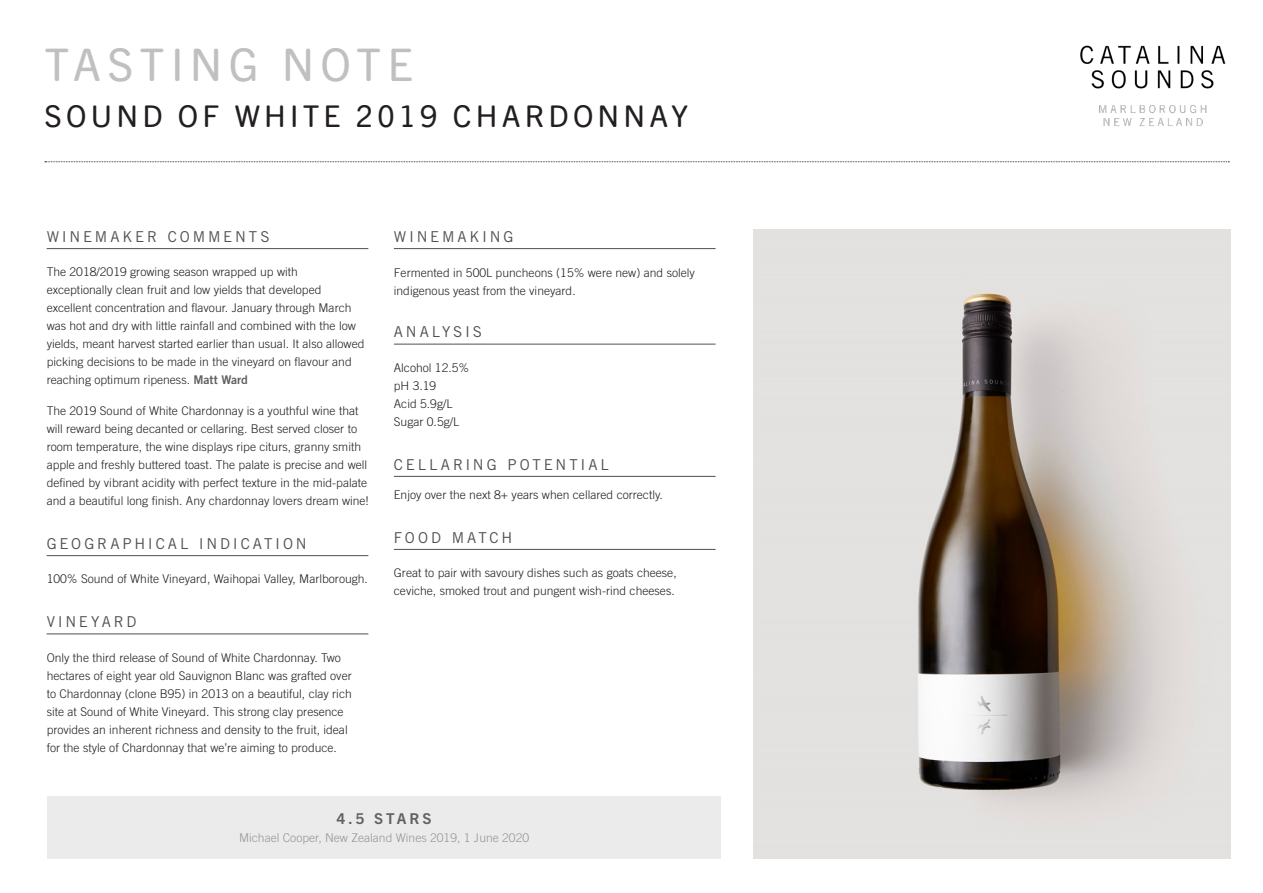
<style>
.page{position:relative;width:1263px;height:893px;background:#fff}
.page>*{position:absolute;margin:0;border:0;box-sizing:border-box;transform-origin:0 0}
.t1{font:45px "Trade Gothic Next SR Pro";letter-spacing:.14em;color:#c1c0c0}
.t2{font:30px "Trade Gothic Next SR Pro";letter-spacing:.14em;color:#231f20}
.TN_TITLES_Shiraz{font:15px "Trade Gothic LT Std";letter-spacing:.19em;color:#4f514f}
.TITLE_-_NO_LINE{font:700 15px "Trade Gothic Next LT Pro";letter-spacing:.2em;color:#606364}
.Introduction_text{font:300 12px/18px "Trade Gothic LT Std";color:#231f20}
.TN_TITLES_Shiraz-2{font:300 12px/18px "Trade Gothic LT Std";color:#231f20}
.TITLE_-_NO_LINE-2{font:300 12px "Trade Gothic LT Std";color:#939598}
.s1{font-family:"Trade Gothic LT Std Bd 2";font-weight:400;color:#5f6262}
</style>
<div class="page">
<svg style="left:45px;top:161px;width:1184px;height:1px"></svg>
<img style="left:1080px;top:45px;width:146px;height:81px">
<hr style="left:47px;top:248px;width:321px;height:1px;background:#4f514f">
<hr style="left:47px;top:555px;width:321px;height:1px;background:#4f514f">
<hr style="left:47px;top:633px;width:321px;height:1px;background:#4f514f">
<hr style="left:394px;top:248px;width:322px;height:1px;background:#4f514f">
<hr style="left:394px;top:344px;width:322px;height:1px;background:#4f514f">
<hr style="left:394px;top:476px;width:322px;height:1px;background:#4f514f">
<hr style="left:394px;top:549px;width:322px;height:1px;background:#4f514f">
<img style="left:753px;top:230px;width:478px;height:629px">
<div style="left:48px;top:796px;width:673px;height:63px;background:#ebebec"></div>
<p class="t1" style="left:45px;top:33px;width:370px">TASTING NOTE</p>
<p class="t2" style="left:45px;top:96px;width:645px">SOUND OF WHITE 2019 CHARDONNAY</p>
<p class="TN_TITLES_Shiraz" style="left:47px;top:227px;width:224px">WINEMAKER COMMENTS</p>
<p class="Introduction_text" style="left:47px;top:263px;width:319px">The 2018/2019 growing season wrapped up with exceptionally clean fruit and low yields that developed excellent concentration and flavour. January through March was hot and dry with little rainfall and combined with the low yields, meant harvest started earlier than usual. It also allowed picking decisions to be made in the vineyard on flavour and reaching optimum ripeness. <span class="s1">Matt Ward</span></p>
<p class="Introduction_text" style="left:47px;top:402px;width:323px">The 2019 Sound of White Chardonnay is a youthful wine that will reward being decanted or cellaring. Best served closer to room temperature, the wine displays ripe citurs, granny smith apple and freshly buttered toast. The palate is precise and well defined by vibrant acidity with perfect texture in the mid-palate and a beautiful long finish. Any chardonnay lovers dream wine!</p>
<p class="TN_TITLES_Shiraz" style="left:47px;top:534px;width:262px">GEOGRAPHICAL INDICATION</p>
<p class="Introduction_text" style="left:47px;top:570px;width:323px">100% Sound of White Vineyard, Waihopai Valley, Marlborough.</p>
<p class="TN_TITLES_Shiraz" style="left:47px;top:613px;width:91px">VINEYARD</p>
<p class="Introduction_text" style="left:47px;top:648px;width:307px">Only the third release of Sound of White Chardonnay. Two hectares of eight year old Sauvignon Blanc was grafted over to Chardonnay (clone B95) in 2013 on a beautiful, clay rich site at Sound of White Vineyard. This strong clay presence provides an inherent richness and density to the fruit, ideal for the style of Chardonnay that we’re aiming to produce.</p>
<p class="TN_TITLES_Shiraz" style="left:394px;top:227px;width:121px">WINEMAKING</p>
<p class="TN_TITLES_Shiraz-2" style="left:394px;top:264px;width:303px">Fermented in 500L puncheons (15% were new) and solely indigenous yeast from the vineyard.</p>
<p class="TN_TITLES_Shiraz" style="left:394px;top:323px;width:90px">ANALYSIS</p>
<p class="Introduction_text" style="left:394px;top:358px;width:77px">Alcohol 12.5% pH 3.19<br>Acid 5.9g/L<br>Sugar 0.5g/L</p>
<p class="TN_TITLES_Shiraz" style="left:394px;top:455px;width:216px">CELLARING POTENTIAL</p>
<p class="TN_TITLES_Shiraz-2" style="left:394px;top:486px;width:270px">Enjoy over the next 8+ years when cellared correctly.</p>
<p class="TN_TITLES_Shiraz" style="left:394px;top:528px;width:120px">FOOD MATCH</p>
<p class="Introduction_text" style="left:394px;top:564px;width:284px">Great to pair with savoury dishes such as goats cheese, ceviche, smoked trout and pungent wish-rind cheeses.</p>
<p class="TITLE_-_NO_LINE" style="left:337px;top:808px;width:96px">4.5 STARS</p>
<p class="TITLE_-_NO_LINE-2" style="left:239px;top:831px;width:292px">Michael Cooper, New Zealand Wines 2019, 1 June 2020</p>
</div>
